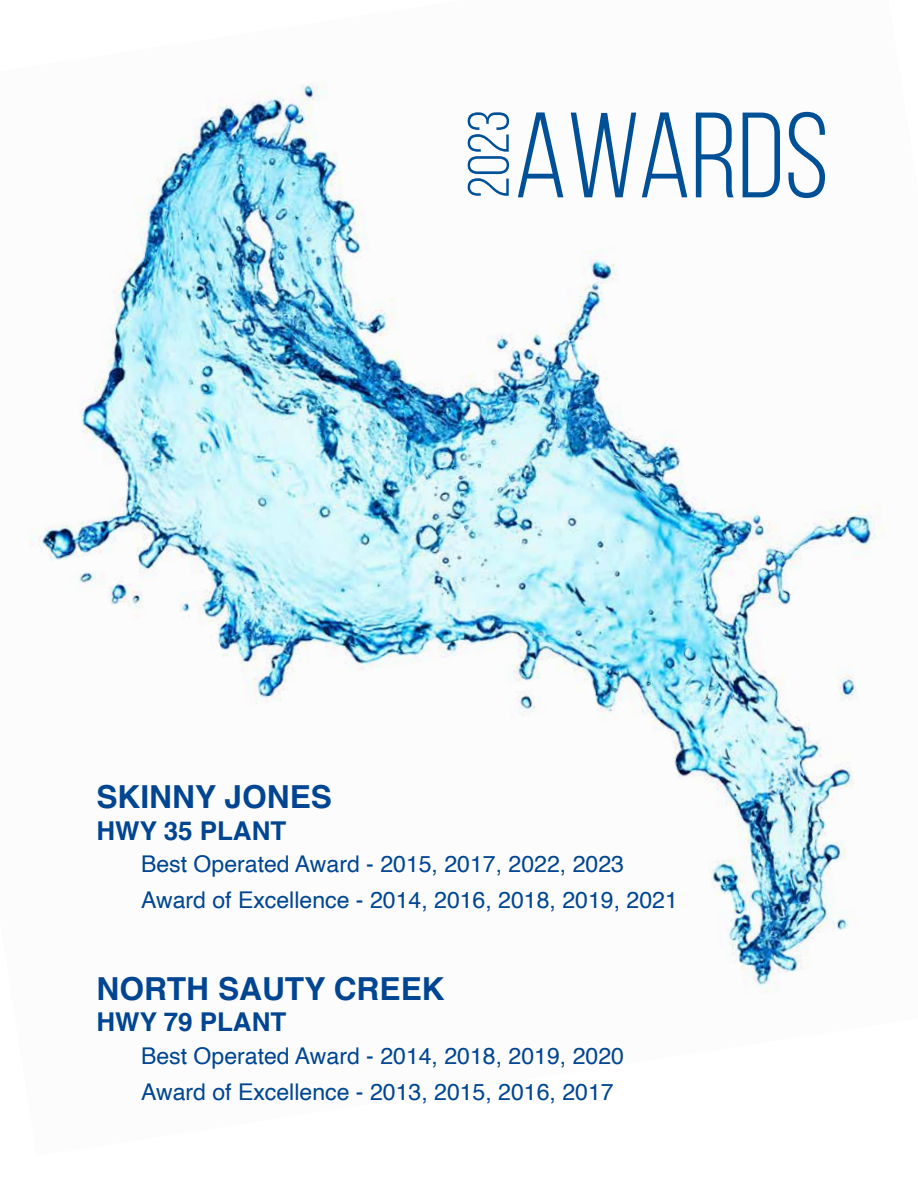
<style>
.page{position:relative;width:918px;height:1188px;background:#fff}
.page>*{position:absolute;margin:0;border:0;box-sizing:border-box;transform-origin:0 0}
.t1{font:121.05px "Bebas Neue";color:#005098}
.t2{font:58.2px "Bebas Neue";color:#005098}
.t3{font:700 31.65px "Helvetica";color:#004592}
.t4{font:700 25.95px "Helvetica";color:#004592}
.t5{font:23.1px/36px "Helvetica";color:#004592}
</style>
<div class="page">
<img style="left:30px;top:82px;width:855px;height:911px">
<h2 class="t2" style="left:458px;top:198px;width:89px;rotate:-90deg">2023</h2>
<h1 class="t1" style="left:514px;top:91px;width:316px">AWARDS</h1>
<h3 class="t3" style="left:96px;top:778px;width:237px">SKINNY JONES</h3>
<p class="t4" style="left:96px;top:815px;width:191px">HWY 35 PLANT</p>
<p class="t5" style="left:141px;top:847px;width:538px">Best Operated Award - 2015, 2017, 2022, 2023<br>Award of Excellence - 2014, 2016, 2018, 2019, 2021</p>
<h3 class="t3" style="left:96px;top:969px;width:350px">NORTH SAUTY CREEK</h3>
<p class="t4" style="left:96px;top:1006px;width:191px">HWY 79 PLANT</p>
<p class="t5" style="left:141px;top:1039px;width:484px">Best Operated Award - 2014, 2018, 2019, 2020<br>Award of Excellence - 2013, 2015, 2016, 2017</p>
</div>
